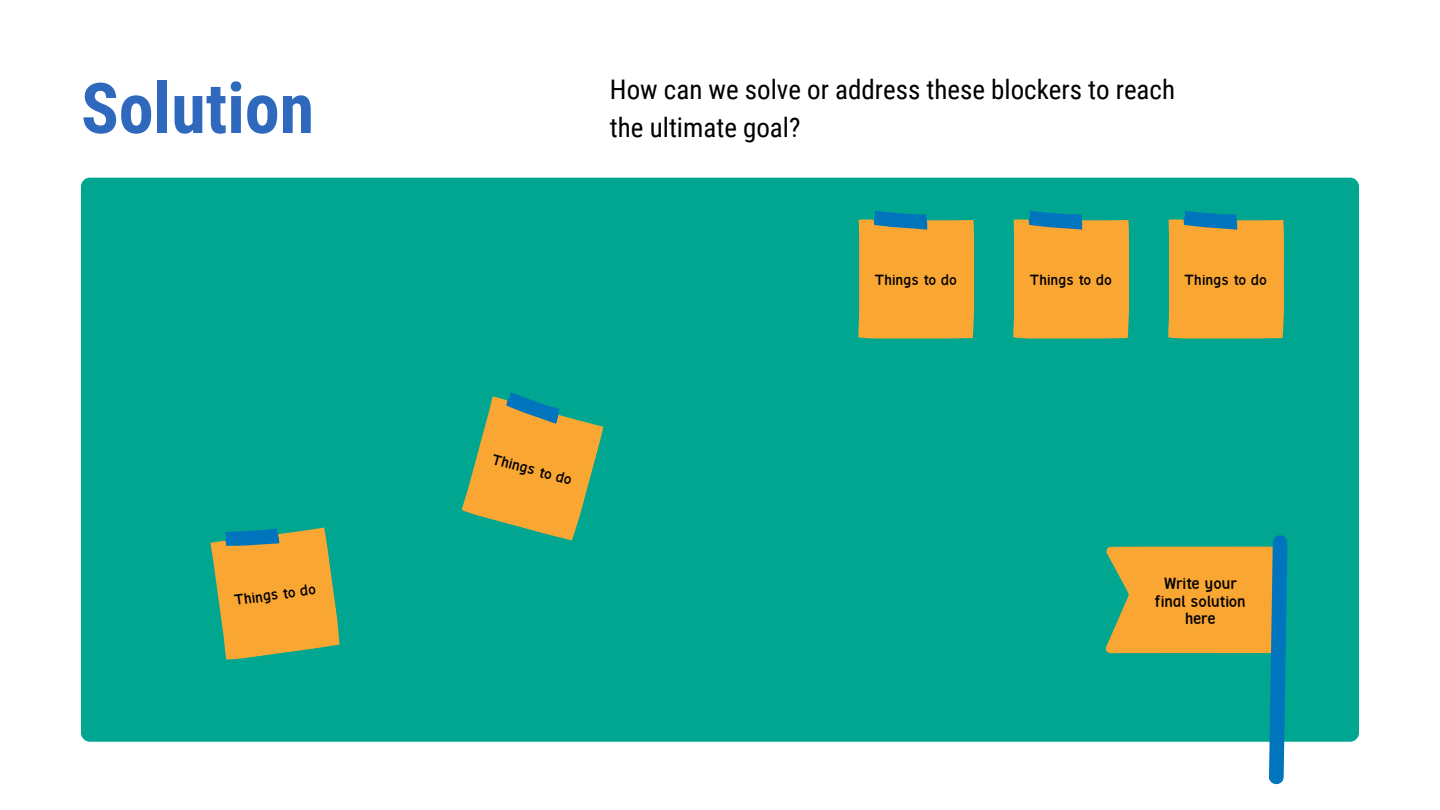
<style>
.page{position:relative;width:1440px;height:810px;background:#fff}
.page>*{position:absolute;margin:0;border:0;box-sizing:border-box;transform-origin:0 0}
.t1{font:700 70px "Roboto Condensed";color:#2e69be}
.t2{font:27px/37.5px "Roboto Condensed";color:#000}
.t3{font:500 22.1px/17.6px "Shuneet";color:#000;text-align:center}
.t4{font:500 20.3px "Shuneet";color:#000}
</style>
<div class="page">
<div style="left:81px;top:178px;width:1278px;height:564px;background:#00a68f;border-radius:9px"></div>
<svg style="left:858px;top:211px;width:116px;height:128px;background:#dda33f"></svg>
<svg style="left:462px;top:392px;width:141px;height:148px"></svg>
<svg style="left:210px;top:528px;width:130px;height:132px"></svg>
<svg style="left:1013px;top:211px;width:116px;height:128px;background:#dda33f"></svg>
<svg style="left:1168px;top:211px;width:116px;height:128px;background:#dda33f"></svg>
<svg style="left:1095px;top:535px;width:216px;height:250px"></svg>
<h1 class="t1" style="left:81px;top:68px;width:235px">Solution</h1>
<p class="t2" style="left:610px;top:72px;width:567px">How can we solve or address these blockers to reach the ultimate goal?</p>
<p class="t4" style="left:233px;top:590px;width:84px;rotate:-8deg">Things to do</p>
<p class="t4" style="left:495px;top:449px;width:84px;rotate:15deg">Things to do</p>
<p class="t4" style="left:875px;top:270px;width:84px">Things to do</p>
<p class="t4" style="left:1030px;top:270px;width:84px">Things to do</p>
<p class="t4" style="left:1185px;top:270px;width:84px">Things to do</p>
<p class="t3" style="left:1155px;top:575px;width:92px">Write your final solution here</p>
</div>
